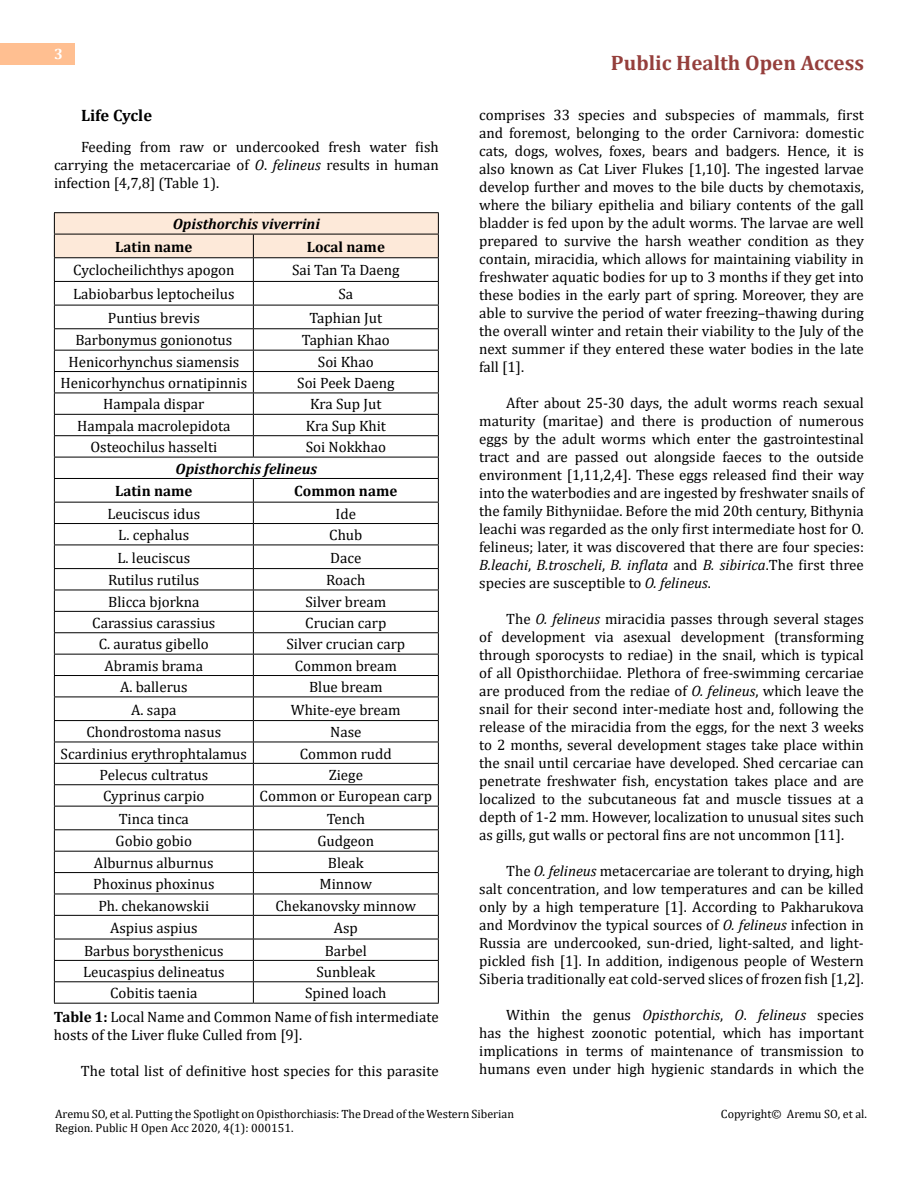
<style>
.page{position:relative;width:918px;height:1188px;background:#fff}
.page>*{position:absolute;margin:0;border:0;box-sizing:border-box;transform-origin:0 0}
.t1{font:700 21px "Cambria";color:#953f3c}
.t2{font:700 16.5px "Cambria";color:#000}
.t3{font:15px/18px "Cambria";color:#000;text-align:justify}
.t4{font:italic 700 15px "Cambria";color:#000}
.t5{font:700 15px "Cambria";color:#000}
.t6{font:700 15px "Cambria";color:#fff}
.t7{font:12px/14.4px "Cambria";color:#000}
.s1{font-style:italic}
.s2{font-weight:700}
</style>
<div class="page">
<div style="left:0;top:43px;width:75px;height:21px;background:#ffbf91"></div>
<hr style="left:54px;top:212px;width:199px;height:1px;background:#000">
<hr style="left:253px;top:212px;width:186px;height:1px;background:#000">
<svg style="left:54px;top:213px;width:385px;height:790px"></svg>
<hr style="left:54px;top:1003px;width:199px;height:1px;background:#000">
<hr style="left:253px;top:1003px;width:186px;height:1px;background:#000">
<p class="t6" style="left:54px;top:44px;width:10px">3</p>
<p class="t2" style="left:81px;top:104px;width:73px">Life Cycle</p>
<p class="t3" style="left:54px;top:138px;width:386px;text-indent:27px">Feeding from raw or undercooked fresh water fish carrying the metacercariae of <span class="s1">O</span>. <span class="s1">felineus</span> results in human infection [4,7,8] (Table 1).</p>
<p class="t4" style="left:173px;top:214px;width:149px">Opisthorchis viverrini</p>
<p class="t5" style="left:115px;top:236px;width:79px">Latin name</p>
<p class="t5" style="left:307px;top:236px;width:80px">Local name</p>
<p class="t3" style="left:73px;top:261px;width:163px">Cyclocheilichthys apogon</p>
<p class="t3" style="left:292px;top:261px;width:109px">Sai Tan Ta Daeng</p>
<p class="t3" style="left:73px;top:285px;width:163px">Labiobarbus leptocheilus</p>
<p class="t3" style="left:338px;top:285px;width:16px">Sa</p>
<p class="t3" style="left:108px;top:309px;width:93px">Puntius brevis</p>
<p class="t3" style="left:309px;top:309px;width:74px">Taphian Jut</p>
<p class="t3" style="left:75px;top:331px;width:158px">Barbonymus gonionotus</p>
<p class="t3" style="left:302px;top:331px;width:89px">Taphian Khao</p>
<p class="t3" style="left:68px;top:353px;width:172px">Henicorhynchus siamensis</p>
<p class="t3" style="left:318px;top:353px;width:57px">Soi Khao</p>
<p class="t3" style="left:61px;top:374px;width:188px">Henicorhynchus ornatipinnis</p>
<p class="t3" style="left:297px;top:374px;width:99px">Soi Peek Daeng</p>
<p class="t3" style="left:103px;top:395px;width:103px">Hampala dispar</p>
<p class="t3" style="left:310px;top:395px;width:73px">Kra Sup Jut</p>
<p class="t3" style="left:77px;top:417px;width:155px">Hampala macrolepidota</p>
<p class="t3" style="left:306px;top:417px;width:82px">Kra Sup Khit</p>
<p class="t3" style="left:90px;top:438px;width:128px">Osteochilus hasselti</p>
<p class="t3" style="left:306px;top:438px;width:82px">Soi Nokkhao</p>
<p class="t4" style="left:176px;top:458px;width:143px">Opisthorchis felineus</p>
<p class="t5" style="left:115px;top:480px;width:79px">Latin name</p>
<p class="t5" style="left:294px;top:480px;width:105px">Common name</p>
<p class="t3" style="left:107px;top:505px;width:94px">Leuciscus idus</p>
<p class="t3" style="left:336px;top:505px;width:22px">Ide</p>
<p class="t3" style="left:118px;top:526px;width:73px">L. cephalus</p>
<p class="t3" style="left:329px;top:526px;width:35px">Chub</p>
<p class="t3" style="left:118px;top:548px;width:74px">L. leuciscus</p>
<p class="t3" style="left:330px;top:548px;width:33px">Dace</p>
<p class="t3" style="left:108px;top:571px;width:93px">Rutilus rutilus</p>
<p class="t3" style="left:326px;top:571px;width:41px">Roach</p>
<p class="t3" style="left:108px;top:592px;width:93px">Blicca bjorkna</p>
<p class="t3" style="left:305px;top:592px;width:82px">Silver bream</p>
<p class="t3" style="left:92px;top:614px;width:125px">Carassius carassius</p>
<p class="t3" style="left:305px;top:614px;width:83px">Crucian carp</p>
<p class="t3" style="left:99px;top:635px;width:111px">C. auratus gibello</p>
<p class="t3" style="left:286px;top:635px;width:120px">Silver crucian carp</p>
<p class="t3" style="left:105px;top:657px;width:100px">Abramis brama</p>
<p class="t3" style="left:295px;top:657px;width:104px">Common bream</p>
<p class="t3" style="left:120px;top:678px;width:69px">A. ballerus</p>
<p class="t3" style="left:309px;top:678px;width:75px">Blue bream</p>
<p class="t3" style="left:131px;top:700px;width:47px">A. sapa</p>
<p class="t3" style="left:291px;top:700px;width:111px">White-eye bream</p>
<p class="t3" style="left:87px;top:723px;width:136px">Chondrostoma nasus</p>
<p class="t3" style="left:330px;top:723px;width:33px">Nase</p>
<p class="t3" style="left:61px;top:744px;width:188px">Scardinius erythrophtalamus</p>
<p class="t3" style="left:300px;top:744px;width:94px">Common rudd</p>
<p class="t3" style="left:99px;top:766px;width:110px">Pelecus cultratus</p>
<p class="t3" style="left:329px;top:766px;width:36px">Ziege</p>
<p class="t3" style="left:103px;top:787px;width:103px">Cyprinus carpio</p>
<p class="t3" style="left:260px;top:787px;width:174px">Common or European carp</p>
<p class="t3" style="left:119px;top:810px;width:72px">Tinca tinca</p>
<p class="t3" style="left:327px;top:810px;width:40px">Tench</p>
<p class="t3" style="left:116px;top:832px;width:78px">Gobio gobio</p>
<p class="t3" style="left:317px;top:832px;width:58px">Gudgeon</p>
<p class="t3" style="left:94px;top:854px;width:121px">Alburnus alburnus</p>
<p class="t3" style="left:328px;top:854px;width:37px">Bleak</p>
<p class="t3" style="left:93px;top:875px;width:123px">Phoxinus phoxinus</p>
<p class="t3" style="left:320px;top:875px;width:54px">Minnow</p>
<p class="t3" style="left:98px;top:896px;width:112px">Ph. chekanowskii</p>
<p class="t3" style="left:276px;top:896px;width:142px">Chekanovsky minnow</p>
<p class="t3" style="left:110px;top:919px;width:89px">Aspius aspius</p>
<p class="t3" style="left:334px;top:919px;width:26px">Asp</p>
<p class="t3" style="left:84px;top:941px;width:141px">Barbus borysthenicus</p>
<p class="t3" style="left:325px;top:941px;width:44px">Barbel</p>
<p class="t3" style="left:83px;top:963px;width:143px">Leucaspius delineatus</p>
<p class="t3" style="left:316px;top:963px;width:60px">Sunbleak</p>
<p class="t3" style="left:110px;top:984px;width:89px">Cobitis taenia</p>
<p class="t3" style="left:54px;top:981px;width:386px;line-height:24px;text-indent:251px">Spined loach<br><span class="s2">Table 1:</span> Local Name and Common Name of fish intermediate</p>
<p class="t3" style="left:54px;top:1026px;width:250px">hosts of the Liver fluke Culled from [9].</p>
<p class="t3" style="left:81px;top:1062px;width:359px">The total list of definitive host species for this parasite</p>
<h1 class="t1" style="left:611px;top:48px;width:255px">Public Health Open Access</h1>
<p class="t3" style="left:479px;top:106px;width:386px">comprises 33 species and subspecies of mammals, first and foremost, belonging to the order Carnivora: domestic cats, dogs, wolves, foxes, bears and badgers. Hence, it is also known as Cat Liver Flukes [1,10]. The ingested larvae develop further and moves to the bile ducts by chemotaxis, where the biliary epithelia and biliary contents of the gall bladder is fed upon by the adult worms. The larvae are well prepared to survive the harsh weather condition as they contain, miracidia, which allows for maintaining viability in freshwater aquatic bodies for up to 3 months if they get into these bodies in the early part of spring. Moreover, they are able to survive the period of water freezing–thawing during the overall winter and retain their viability to the July of the next summer if they entered these water bodies in the late fall [1].</p>
<p class="t3" style="left:479px;top:394px;width:386px;text-indent:27px">After about 25-30 days, the adult worms reach sexual maturity (maritae) and there is production of numerous eggs by the adult worms which enter the gastrointestinal tract and are passed out alongside faeces to the outside environment [1,11,2,4]. These eggs released find their way into the waterbodies and are ingested by freshwater snails of the family Bithyniidae. Before the mid 20th century, Bithynia leachi was regarded as the only first intermediate host for O. felineus; later, it was discovered that there are four species:<br><span class="s1">B.leachi</span>, <span class="s1">B.troscheli</span>, <span class="s1">B. inflata</span> and <span class="s1">B. sibirica</span>.The first three species are susceptible to <span class="s1">O. felineus</span>.</p>
<p class="t3" style="left:479px;top:610px;width:386px;text-indent:27px">The <span class="s1">O. felineus</span> miracidia passes through several stages of development via asexual development (transforming through sporocysts to rediae) in the snail, which is typical of all Opisthorchiidae. Plethora of free-swimming cercariae are produced from the rediae of <span class="s1">O. felineus</span>, which leave the snail for their second inter-mediate host and, following the release of the miracidia from the eggs, for the next 3 weeks to 2 months, several development stages take place within the snail until cercariae have developed. Shed cercariae can penetrate freshwater fish, encystation takes place and are localized to the subcutaneous fat and muscle tissues at a depth of 1-2 mm. However, localization to unusual sites such as gills, gut walls or pectoral fins are not uncommon [11].</p>
<p class="t3" style="left:479px;top:862px;width:386px;text-indent:27px">The <span class="s1">O. felineus</span> metacercariae are tolerant to drying, high salt concentration, and low temperatures and can be killed only by a high temperature [1]. According to Pakharukova and Mordvinov the typical sources of <span class="s1">O. felineus</span> infection in Russia are undercooked, sun-dried, light-salted, and light&shy;pickled fish [1]. In addition, indigenous people of Western Siberia traditionally eat cold-served slices of frozen fish [1,2].</p>
<p class="t3" style="left:479px;top:1006px;width:386px;text-indent:27px">Within the genus <span class="s1">Opisthorchis</span>, <span class="s1">O</span>. <span class="s1">felineus</span> species has the highest zoonotic potential, which has important implications in terms of maintenance of transmission to humans even under high hygienic standards in which the</p>
<p class="t7" style="left:55px;top:1106px;width:460px">Aremu SO, et al. Putting the Spotlight on Opisthorchiasis: The Dread of the Western Siberian<br>Region. Public H Open Acc 2020, 4(1): 000151.</p>
<p class="t7" style="left:721px;top:1106px;width:148px">Copyright© Aremu SO, et al.</p>
</div>
